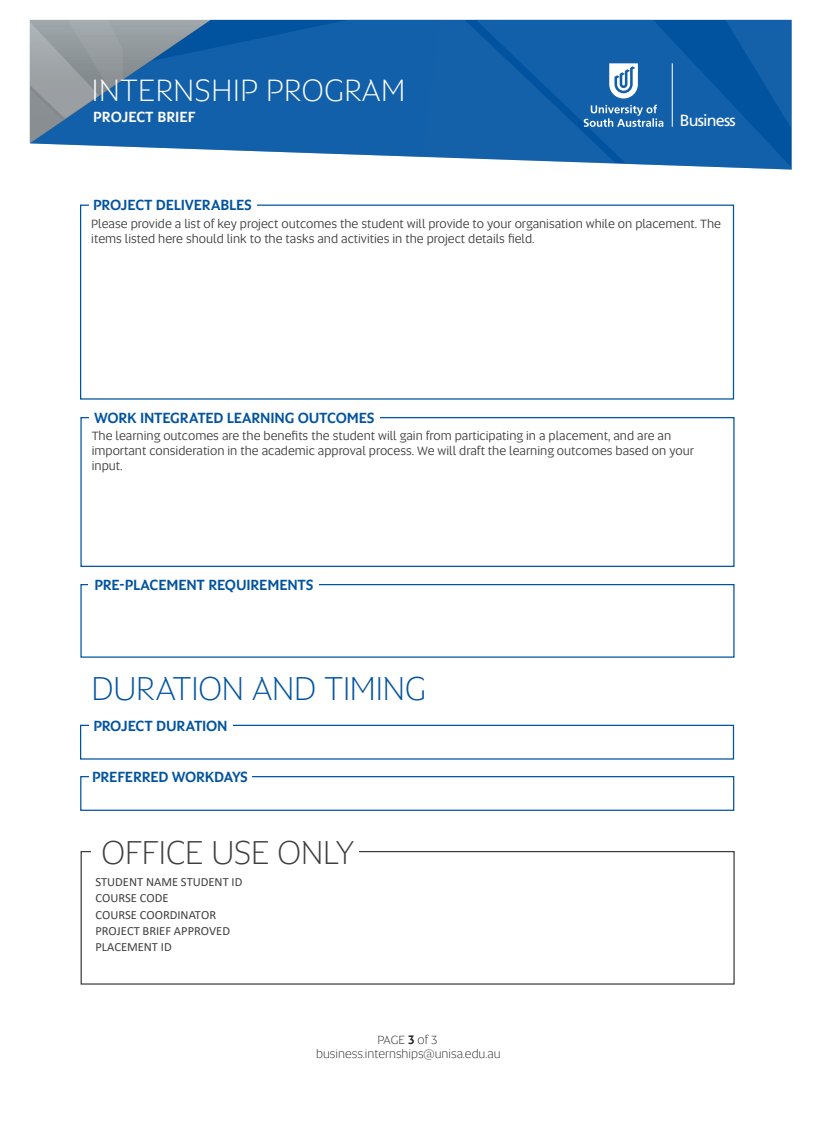
<style>
.page{position:relative;width:815px;height:1124px;background:#fff}
.page>*{position:absolute;margin:0;border:0;box-sizing:border-box;transform-origin:0 0}
.t1{font:300 35px "Altis";letter-spacing:-.02em;color:#00539f}
.t2{font:300 35px "Altis";letter-spacing:-.025em;color:#3e3e3f}
.t3{font:300 32.62px "Altis";color:#fff}
.t4{font:16.12px "Frutiger";letter-spacing:-.05em;color:#fff}
.t5{font:500 15px "Altis";letter-spacing:-.01em;color:#00539f}
.t6{font:500 15px "Altis";color:#fff}
.t7{font:12.5px/15px "Altis";color:#3e3e3f}
.t8{font:12.5px/16.2px "Calibri";color:#3e3e3f}
.t9{font:300 12.5px "Altis";color:#231f20}
.s1{font-weight:500}
</style>
<div class="page">
<svg style="left:30px;top:20px;width:384px;height:137px;background:#266db0"></svg>
<svg style="left:414px;top:20px;width:378px;height:149px;background:#286eb1"></svg>
<svg style="left:30px;top:20px;width:181px;height:123px;background:#547da4"></svg>
<svg style="left:566px;top:20px;width:226px;height:140px;background:#1863ab"></svg>
<div style="left:80px;top:204px;width:654px;height:195px;border:1px solid #00539f"></div>
<div style="left:80px;top:417px;width:655px;height:150px;border:1px solid #00539f"></div>
<div style="left:80px;top:584px;width:655px;height:73px;border:1px solid #00539f"></div>
<div style="left:89px;top:199px;width:168px;height:12px;background:#fff"></div>
<div style="left:89px;top:411px;width:291px;height:12px;background:#fff"></div>
<div style="left:89px;top:574px;width:230px;height:18px;background:#fff"></div>
<div style="left:80px;top:724px;width:654px;height:35px;border:1px solid #00539f"></div>
<div style="left:80px;top:775px;width:654px;height:35px;border:1px solid #00539f"></div>
<div style="left:89px;top:718px;width:143px;height:12px;background:#fff"></div>
<div style="left:89px;top:770px;width:162px;height:11px;background:#fff"></div>
<div style="left:81px;top:850px;width:654px;height:134px;border:1px solid #3e3e3f"></div>
<div style="left:92px;top:836px;width:267px;height:28px;background:#fff"></div>
<h2 class="t3" style="left:91px;top:69px;width:316px">INTERNSHIP PROGRAM</h2>
<p class="t6" style="left:93px;top:106px;width:104px">PROJECT BRIEF</p>
<p class="t4" style="left:680px;top:111px;width:58px">Business</p>
<p class="t5" style="left:93px;top:194px;width:160px">PROJECT DELIVERABLES</p>
<p class="t7" style="left:91px;top:215px;width:631px">Please provide a list of key project outcomes the student will provide to your organisation while on placement. The items listed here should link to the tasks and activities in the project details field.</p>
<p class="t5" style="left:94px;top:406px;width:282px">WORK INTEGRATED LEARNING OUTCOMES</p>
<p class="t7" style="left:92px;top:428px;width:604px">The learning outcomes are the benefits the student will gain from participating in a placement, and are an important consideration in the academic approval process. We will draft the learning outcomes based on your input.</p>
<p class="t5" style="left:94px;top:573px;width:221px">PRE-PLACEMENT REQUIREMENTS</p>
<h1 class="t1" style="left:91px;top:664px;width:337px">DURATION AND TIMING</h1>
<p class="t5" style="left:93px;top:714px;width:136px">PROJECT DURATION</p>
<p class="t5" style="left:92px;top:765px;width:157px">PREFERRED WORKDAYS</p>
<h1 class="t2" style="left:101px;top:828px;width:254px">OFFICE USE ONLY</h1>
<p class="t8" style="left:95px;top:874px;width:149px">STUDENT NAME STUDENT ID<br>COURSE CODE<br>COURSE COORDINATOR<br>PROJECT BRIEF APPROVED<br>PLACEMENT ID</p>
<p class="t9" style="left:377px;top:1030px;width:62px">PAGE <span class="s1">3</span> of 3</p>
<p class="t9" style="left:316px;top:1044px;width:186px">business.internships@unisa.edu.au</p>
</div>
